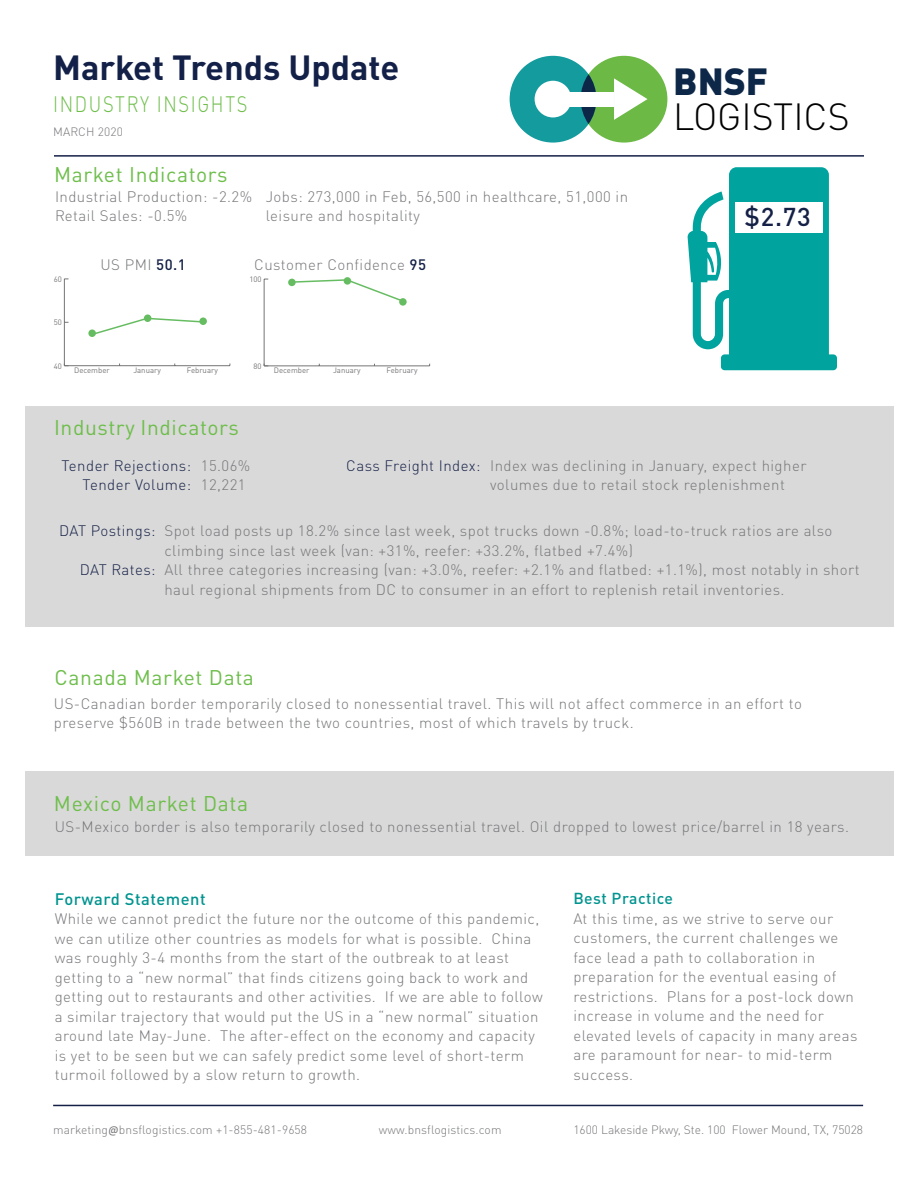
<style>
.page{position:relative;width:918px;height:1188px;background:#fff}
.page>*{position:absolute;margin:0;border:0;box-sizing:border-box;transform-origin:0 0}
.t1{font:300 37.35px "DINOT";color:#000}
.t2{font:900 37.35px "DINOT";color:#0d2748}
.t3{font:700 34.5px "DINOT";color:#132048}
.t4{font:500 25.5px "DINOT";color:#152046}
.t5{font:300 22.05px "DINOT";letter-spacing:.09em;color:#6ebe4a;scale:.83 1}
.t6{font:21px "DINOT";letter-spacing:.03em;color:#6ebe4b}
.t7{font:500 16.5px "DINOT";letter-spacing:.03em;color:#009490}
.t8{font:500 15.75px "DINOT";letter-spacing:.03em;color:#009490}
.t9{font:300 15px/19.5px "DINOT";letter-spacing:.03em;color:#757679}
.t10{font:300 15px/19.5px "DINOT";letter-spacing:.03em;color:#152047;text-align:right}
.t11{font:300 12px "DINOT";letter-spacing:.01em;color:#757679}
.t12{font:7.8px "DINOT";color:#757578}
.s1{font-weight:500;color:#132046}
.s2{font-family:"Calibri";font-weight:400}
</style>
<div class="page">
<div style="left:581px;top:56px;width:86px;height:87px;background:#6cb945;border-radius:50%"></div>
<div style="left:510px;top:56px;width:86px;height:87px;background:#139b9e;border-radius:50%"></div>
<svg style="left:581px;top:74px;width:15px;height:50px"></svg>
<div style="left:535px;top:81px;width:36px;height:36px;background:#fff;border-radius:50%"></div>
<div style="left:568px;top:92px;width:46px;height:15px;background:#fff"></div>
<svg style="left:614px;top:78px;width:34px;height:42px"></svg>
<hr style="left:54px;top:155px;width:810px;height:2px;background:#152047">
<div style="left:25px;top:772px;width:868px;height:84px;background:#d9d9d9"></div>
<div style="left:25px;top:406px;width:868px;height:220px;background:#d9d9d9"></div>
<hr style="left:53px;top:1105px;width:810px;height:1px;background:#152047">
<svg style="left:688px;top:167px;width:149px;height:203px"></svg>
<div style="left:735px;top:202px;width:87px;height:30px;background:#fff"></div>
<hr style="left:64px;top:365px;width:166px;height:1px;background:#757578">
<hr style="left:64px;top:279px;width:1px;height:87px;background:#757578">
<svg style="left:95px;top:317px;width:104px;height:19px"></svg>
<div style="left:88px;top:329px;width:8px;height:8px;background:#66bd61;border-radius:50%"></div>
<div style="left:144px;top:314px;width:7px;height:8px;background:#66bd61;border-radius:50%"></div>
<div style="left:199px;top:317px;width:8px;height:8px;background:#66bd61;border-radius:50%"></div>
<hr style="left:264px;top:365px;width:166px;height:1px;background:#757578">
<hr style="left:264px;top:279px;width:1px;height:87px;background:#757578">
<svg style="left:290px;top:278px;width:111px;height:23px"></svg>
<div style="left:288px;top:279px;width:8px;height:7px;background:#66bd61;border-radius:50%"></div>
<div style="left:344px;top:277px;width:7px;height:8px;background:#66bd61;border-radius:50%"></div>
<div style="left:399px;top:298px;width:8px;height:8px;background:#66bd61;border-radius:50%"></div>
<h2 class="t3" style="left:53px;top:41px;width:348px">Market Trends Update</h2>
<h3 class="t5" style="left:53px;top:88px;width:236px">INDUSTRY INSIGHTS</h3>
<p class="t11" style="left:53px;top:122px;width:71px">MARCH 2020</p>
<h3 class="t6" style="left:54px;top:158px;width:175px">Market Indicators</h3>
<p class="t9" style="left:55px;top:185px;width:199px">Industrial Production: -2.2%<br>Retail Sales: -0.5%</p>
<p class="t9" style="left:266px;top:185px;width:364px">Jobs: 273,000 in Feb, 56,500 in healthcare, 51,000 in leisure and hospitality</p>
<p class="t12" style="left:54px;top:273px;width:10px">60</p>
<p class="t9" style="left:101px;top:253px;width:87px">US PMI <span class="s1">50.1</span></p>
<p class="t12" style="left:54px;top:316px;width:10px">50</p>
<p class="t12" style="left:54px;top:360px;width:10px">40</p>
<p class="t12" style="left:74px;top:364px;width:37px">December</p>
<p class="t12" style="left:133px;top:364px;width:29px">January</p>
<p class="t12" style="left:187px;top:364px;width:33px">February</p>
<p class="t9" style="left:254px;top:253px;width:173px">Customer Confidence <span class="s1">95</span></p>
<p class="t12" style="left:249px;top:273px;width:14px">100</p>
<p class="t12" style="left:253px;top:360px;width:10px">80</p>
<p class="t12" style="left:274px;top:364px;width:37px">December</p>
<p class="t12" style="left:333px;top:364px;width:29px">January</p>
<p class="t12" style="left:387px;top:364px;width:33px">February</p>
<h3 class="t6" style="left:54px;top:411px;width:186px">Industry Indicators</h3>
<h1 class="t2" style="left:673px;top:51px;width:96px">BNSF</h1>
<h1 class="t1" style="left:673px;top:89px;width:178px">LOGISTICS</h1>
<h3 class="t4" style="left:744px;top:197px;width:68px">$2.73</h3>
<p class="t10" style="left:61px;top:454px;width:131px">Tender Rejections:<br>Tender Volume:</p>
<p class="t9" style="left:201px;top:454px;width:51px">15.06%<br>12,221</p>
<p class="t10" style="left:346px;top:454px;width:136px">Cass Freight Index:</p>
<p class="t9" style="left:490px;top:454px;width:318px">Index was declining in January, expect higher volumes due to retail stock replenishment</p>
<p class="t10" style="left:59px;top:520px;width:98px">DAT Postings:</p>
<p class="t10" style="left:80px;top:559px;width:77px">DAT Rates:</p>
<p class="t9" style="left:164px;top:520px;width:697px">Spot load posts up 18.2% since last week, spot trucks down -0.8%; load-to-truck ratios are also climbing since last week (van: +31%, reefer: +33.2%, flatbed +7.4%)<br>All three categories increasing (van: +3.0%, reefer: +2.1% and flatbed: +1.1%), most notably in short haul regional shipments from DC to consumer in an effort to replenish retail inventories.</p>
<h3 class="t6" style="left:55px;top:662px;width:201px">Canada Market Data</h3>
<p class="t9" style="left:54px;top:692px;width:750px">US-Canadian border temporarily closed to nonessential travel. This will not affect commerce in an effort to preserve $560B in trade between the two countries, most of which travels by truck.</p>
<h3 class="t6" style="left:54px;top:787px;width:196px">Mexico Market Data</h3>
<p class="t9" style="left:55px;top:816px;width:796px">US-Mexico border is also temporarily closed to nonessential travel. Oil dropped to lowest price/barrel in 18 years.</p>
<p class="t7" style="left:55px;top:886px;width:153px">Forward Statement</p>
<p class="t9" style="left:55px;top:908px;width:490px">While we cannot predict the future nor the outcome of this pandemic, we can utilize other countries as models for what is possible. China was roughly 3-4 months from the start of the outbreak to at least getting to a “new normal” that finds citizens going back to work and getting out to restaurants and other activities. If we are able to follow a similar trajectory that would put the US in a “new normal” situation around late May-June. The after-effect on the economy and capacity is yet to be seen but we can safely predict some level of short-term turmoil followed by a slow return to growth.</p>
<p class="t11" style="left:53px;top:1121px;width:255px">marketing<span class="s2">@</span>bnsflogistics.com +1-855-481-9658</p>
<p class="t11" style="left:379px;top:1121px;width:124px">www.bnsflogistics.com</p>
<p class="t8" style="left:573px;top:886px;width:101px">Best Practice</p>
<p class="t9" style="left:573px;top:907px;width:286px">At this time, as we strive to serve our customers, the current challenges we face lead a path to collaboration in preparation for the eventual easing of restrictions. Plans for a post-lock down increase in volume and the need for elevated levels of capacity in many areas are paramount for near- to mid-term success.</p>
<p class="t11" style="left:573px;top:1121px;width:291px">1600 Lakeside Pkwy, Ste. 100 Flower Mound, TX, 75028</p>
</div>
